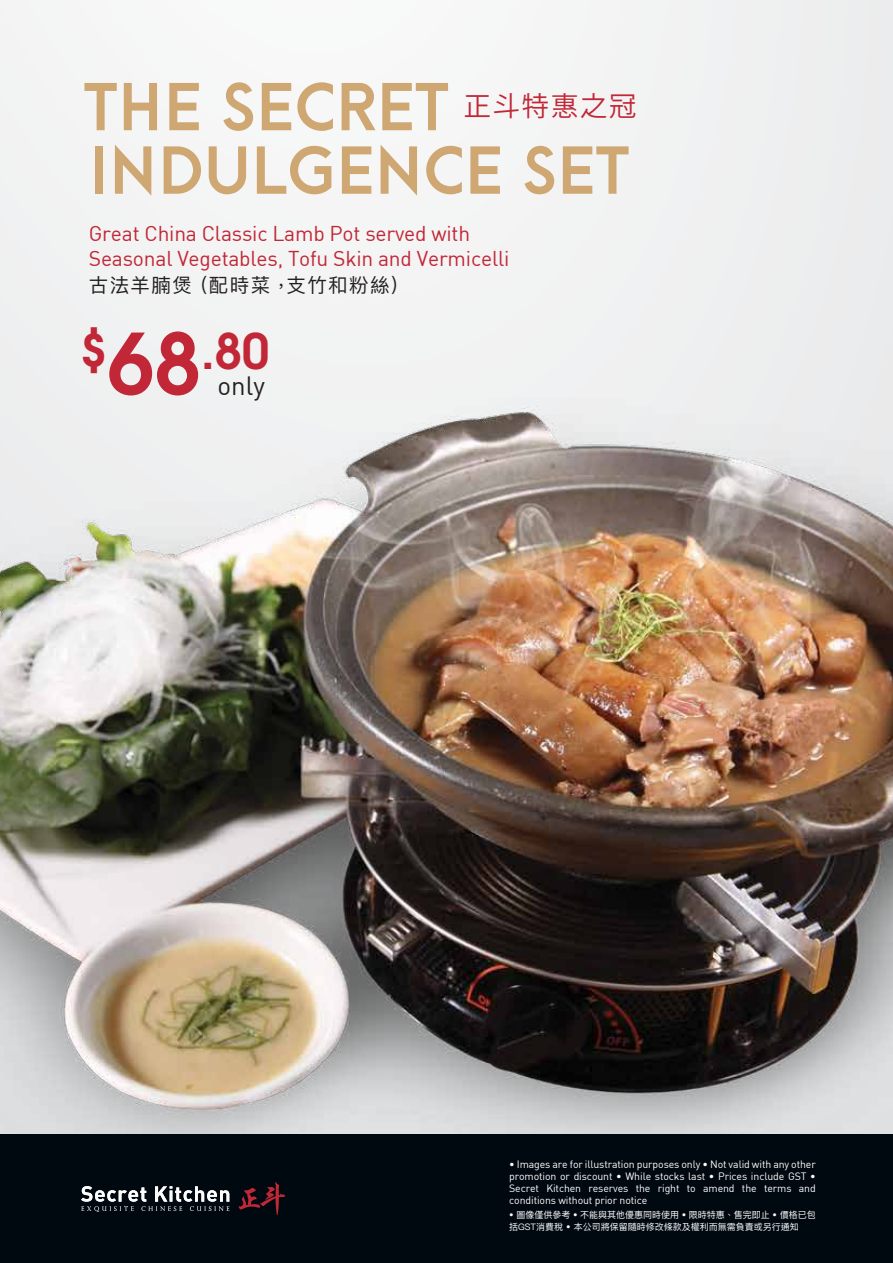
<style>
.page{position:relative;width:893px;height:1263px;background:#fff}
.page>*{position:absolute;margin:0;border:0;box-sizing:border-box;transform-origin:0 0}
.t1{font:800 61.5px/63.4px "Arca Majora";color:#cfa773}
.t2{font:700 48.75px "Te X Gyre Adventor";color:#c12736}
.t3{font:27.15px "Koz Go Pro";letter-spacing:.07em;color:#c12736}
.t4{font:25.8px "DIN";color:#231f20}
.t5{font:21px/25px "DIN";letter-spacing:-.01em;color:#c12736}
.t6{font:19.5px "Ping Fang HK";letter-spacing:.07em;color:#231f20}
.t7{font:10.5px/12px "DIN";letter-spacing:-.01em;color:#fff;text-align:justify}
.t8{font:9px/12px "Ping Fang HK";color:#fff}
.s1{font-size:83.7px}
</style>
<div class="page">
<div style="left:0;top:0;width:893px;height:1245px;background:#f2f3f3"></div>
<img style="left:0;top:406px;width:893px;height:728px">
<div style="left:0;top:1134px;width:893px;height:129px;background:#000810"></div>
<svg style="left:238px;top:1182px;width:47px;height:33px"></svg>
<svg style="left:81px;top:1186px;width:148px;height:26px"></svg>
<h1 class="t1" style="left:84px;top:69px;width:547px">THE SECRET<br>INDULGENCE SET</h1>
<h3 class="t3" style="left:464px;top:88px;width:174px">正斗特惠之冠</h3>
<h3 class="t5" style="left:89px;top:221px;width:422px">Great China Classic Lamb Pot served with<br>Seasonal Vegetables, Tofu Skin and Vermicelli</h3>
<h3 class="t6" style="left:89px;top:273px;width:310px">古法羊腩煲 (配時菜，支竹和粉絲)</h3>
<h2 class="t2" style="left:80px;top:309px;width:191px">$<span class="s1">68</span>.80</h2>
<h3 class="t4" style="left:218px;top:370px;width:49px">only</h3>
<p class="t7" style="left:509px;top:1158px;width:308px">• Images are for illustration purposes only • Not valid with any other promotion or discount • While stocks last • Prices include GST • Secret Kitchen reserves the right to amend the terms and conditions without prior notice</p>
<p class="t8" style="left:509px;top:1209px;width:308px">• 圖像僅供參考 • 不能與其他優惠同時使用 • 限時特惠、售完即止 • 價格已包括GST消費稅 • 本公司將保留隨時修改條款及權利而無需負責或另行通知</p>
</div>
